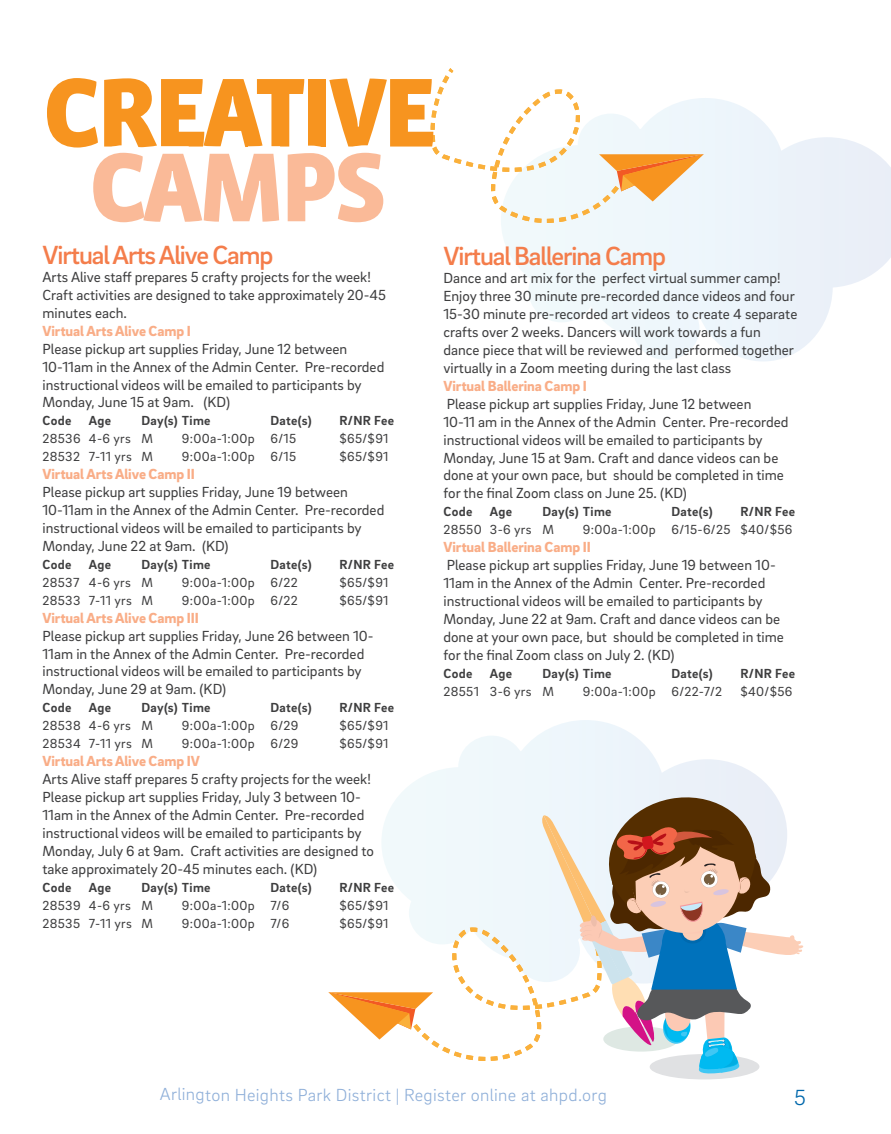
<style>
.page{position:relative;width:891px;height:1134px;background:#fff}
.page>*{position:absolute;margin:0;border:0;box-sizing:border-box;transform-origin:0 0}
.t1{font:900 100.05px "Vista Sans";letter-spacing:-.05em;color:#f7941f}
.t2{font:900 100.05px "Vista Sans";letter-spacing:-.05em;color:#faba98}
.t3{font:500 26.85px "Brix Sans";letter-spacing:-.04em;color:#f47d4b}
.t4{font:300 22.35px "Brix Sans";color:#0068ac}
.t5{font:300 18px "Brix Sans";letter-spacing:.015em;color:#90b0d9}
.t6{font:15px/18px "Brix Sans";color:#3e3e3f}
.t7{font:900 15px "Brix Sans";letter-spacing:-.005em;color:#f9ad87}
.t8{font:13.5px "Brix Sans";letter-spacing:.025em;color:#3e3e3f}
.t9{font:700 13.5px "Brix Sans";letter-spacing:.025em;color:#3e3e3f}
</style>
<div class="page">
<svg style="left:404px;top:720px;width:368px;height:71px"></svg>
<svg style="left:501px;top:98px;width:390px;height:263px"></svg>
<svg style="left:431px;top:68px;width:273px;height:155px"></svg>
<div style="left:650px;top:1054px;width:110px;height:26px;background:#e0e1e3;border-radius:50%"></div>
<svg style="left:328px;top:791px;width:475px;height:284px"></svg>
<h1 class="t1" style="left:42px;top:62px;width:396px">CREATIVE</h1>
<h1 class="t2" style="left:89px;top:136px;width:301px">CAMPS</h1>
<h2 class="t3" style="left:42px;top:238px;width:232px">Virtual Arts Alive Camp</h2>
<p class="t6" style="left:42px;top:267px;width:345px">Arts Alive staff prepares 5 crafty projects for the week!<br>Craft activities are designed to take approximately 20-45 minutes each.</p>
<p class="t7" style="left:42px;top:321px;width:150px">Virtual Arts Alive Camp I</p>
<p class="t6" style="left:42px;top:339px;width:343px">Please pickup art supplies Friday, June 12 between 10-11am in the Annex of the Admin Center. Pre-recorded instructional videos will be emailed to participants by Monday, June 15 at 9am. (KD)</p>
<p class="t9" style="left:42px;top:412px;width:30px">Code</p>
<p class="t9" style="left:89px;top:412px;width:24px">Age</p>
<p class="t9" style="left:141px;top:412px;width:71px">Day(s) Time</p>
<p class="t9" style="left:270px;top:412px;width:43px">Date(s)</p>
<p class="t9" style="left:339px;top:412px;width:56px">R/NR Fee</p>
<p class="t8" style="left:42px;top:430px;width:112px">28536 4-6 yrs M</p>
<p class="t8" style="left:182px;top:430px;width:116px">9:00a-1:00p 6/15</p>
<p class="t8" style="left:339px;top:430px;width:51px">$65/$91</p>
<p class="t8" style="left:42px;top:448px;width:112px">28532 7-11 yrs M</p>
<p class="t8" style="left:182px;top:448px;width:116px">9:00a-1:00p 6/15</p>
<p class="t8" style="left:339px;top:448px;width:51px">$65/$91</p>
<p class="t7" style="left:42px;top:464px;width:154px">Virtual Arts Alive Camp II</p>
<p class="t6" style="left:42px;top:482px;width:343px">Please pickup art supplies Friday, June 19 between 10-11am in the Annex of the Admin Center. Pre-recorded instructional videos will be emailed to participants by Monday, June 22 at 9am. (KD)</p>
<p class="t9" style="left:42px;top:556px;width:30px">Code</p>
<p class="t9" style="left:89px;top:556px;width:24px">Age</p>
<p class="t9" style="left:141px;top:556px;width:71px">Day(s) Time</p>
<p class="t9" style="left:270px;top:556px;width:43px">Date(s)</p>
<p class="t9" style="left:339px;top:556px;width:56px">R/NR Fee</p>
<p class="t8" style="left:42px;top:574px;width:112px">28537 4-6 yrs M</p>
<p class="t8" style="left:182px;top:574px;width:117px">9:00a-1:00p 6/22</p>
<p class="t8" style="left:339px;top:574px;width:51px">$65/$91</p>
<p class="t8" style="left:42px;top:592px;width:112px">28533 7-11 yrs M</p>
<p class="t8" style="left:182px;top:592px;width:117px">9:00a-1:00p 6/22</p>
<p class="t8" style="left:339px;top:592px;width:51px">$65/$91</p>
<p class="t7" style="left:42px;top:608px;width:158px">Virtual Arts Alive Camp III</p>
<p class="t6" style="left:42px;top:626px;width:333px">Please pickup art supplies Friday, June 26 between 10- 11am in the Annex of the Admin Center. Pre-recorded instructional videos will be emailed to participants by Monday, June 29 at 9am. (KD)</p>
<p class="t9" style="left:42px;top:699px;width:30px">Code</p>
<p class="t9" style="left:89px;top:699px;width:24px">Age</p>
<p class="t9" style="left:141px;top:699px;width:71px">Day(s) Time</p>
<p class="t9" style="left:270px;top:699px;width:43px">Date(s)</p>
<p class="t9" style="left:339px;top:699px;width:56px">R/NR Fee</p>
<p class="t8" style="left:42px;top:717px;width:112px">28538 4-6 yrs M</p>
<p class="t8" style="left:182px;top:717px;width:118px">9:00a-1:00p 6/29</p>
<p class="t8" style="left:339px;top:717px;width:51px">$65/$91</p>
<p class="t8" style="left:42px;top:735px;width:112px">28534 7-11 yrs M</p>
<p class="t8" style="left:182px;top:735px;width:118px">9:00a-1:00p 6/29</p>
<p class="t8" style="left:339px;top:735px;width:51px">$65/$91</p>
<p class="t7" style="left:42px;top:751px;width:159px">Virtual Arts Alive Camp IV</p>
<p class="t6" style="left:42px;top:769px;width:333px">Arts Alive staff prepares 5 crafty projects for the week!<br>Please pickup art supplies Friday, July 3 between 10- 11am in the Annex of the Admin Center. Pre-recorded instructional videos will be emailed to participants by Monday, July 6 at 9am. Craft activities are designed to take approximately 20-45 minutes each. (KD)</p>
<p class="t9" style="left:42px;top:878px;width:30px">Code</p>
<p class="t9" style="left:89px;top:878px;width:24px">Age</p>
<p class="t9" style="left:141px;top:878px;width:71px">Day(s) Time</p>
<p class="t9" style="left:270px;top:878px;width:43px">Date(s)</p>
<p class="t9" style="left:339px;top:878px;width:56px">R/NR Fee</p>
<p class="t8" style="left:42px;top:896px;width:112px">28539 4-6 yrs M</p>
<p class="t8" style="left:182px;top:896px;width:109px">9:00a-1:00p 7/6</p>
<p class="t8" style="left:339px;top:896px;width:51px">$65/$91</p>
<p class="t8" style="left:42px;top:914px;width:112px">28535 7-11 yrs M</p>
<p class="t8" style="left:182px;top:914px;width:109px">9:00a-1:00p 7/6</p>
<p class="t8" style="left:339px;top:914px;width:51px">$65/$91</p>
<h2 class="t3" style="left:443px;top:239px;width:224px">Virtual Ballerina Camp</h2>
<p class="t6" style="left:443px;top:269px;width:355px">Dance and art mix for the perfect virtual summer camp!<br>Enjoy three 30 minute pre-recorded dance videos and four 15-30 minute pre-recorded art videos to create 4 separate crafts over 2 weeks. Dancers will work towards a fun dance piece that will be reviewed and performed together virtually in a Zoom meeting during the last class</p>
<p class="t7" style="left:443px;top:376px;width:145px">Virtual Ballerina Camp I</p>
<p class="t6" style="left:443px;top:394px;width:347px">Please pickup art supplies Friday, June 12 between<br>10-11 am in the Annex of the Admin Center. Pre-recorded instructional videos will be emailed to participants by Monday, June 15 at 9am. Craft and dance videos can be done at your own pace, but should be completed in time for the final Zoom class on June 25. (KD)</p>
<p class="t9" style="left:443px;top:503px;width:30px">Code</p>
<p class="t9" style="left:490px;top:503px;width:24px">Age</p>
<p class="t9" style="left:542px;top:503px;width:71px">Day(s) Time</p>
<p class="t9" style="left:671px;top:503px;width:43px">Date(s)</p>
<p class="t9" style="left:740px;top:503px;width:56px">R/NR Fee</p>
<p class="t8" style="left:443px;top:521px;width:112px">28550 3-6 yrs M</p>
<p class="t8" style="left:583px;top:521px;width:211px">9:00a-1:00p 6/15-6/25 $40/$56</p>
<p class="t7" style="left:443px;top:537px;width:149px">Virtual Ballerina Camp II</p>
<p class="t6" style="left:443px;top:555px;width:342px">Please pickup art supplies Friday, June 19 between 10- 11am in the Annex of the Admin Center. Pre-recorded instructional videos will be emailed to participants by Monday, June 22 at 9am. Craft and dance videos can be done at your own pace, but should be completed in time for the final Zoom class on July 2. (KD)</p>
<p class="t9" style="left:443px;top:664px;width:30px">Code</p>
<p class="t9" style="left:490px;top:664px;width:24px">Age</p>
<p class="t9" style="left:542px;top:664px;width:71px">Day(s) Time</p>
<p class="t9" style="left:671px;top:664px;width:43px">Date(s)</p>
<p class="t9" style="left:740px;top:664px;width:56px">R/NR Fee</p>
<p class="t8" style="left:443px;top:682px;width:112px">28551 3-6 yrs M</p>
<p class="t8" style="left:583px;top:682px;width:141px">9:00a-1:00p 6/22-7/2</p>
<p class="t8" style="left:740px;top:682px;width:54px">$40/$56</p>
<p class="t5" style="left:160px;top:1083px;width:449px">Arlington Heights Park District | Register online at ahpd.org</p>
<h3 class="t4" style="left:794px;top:1083px;width:13px">5</h3>
</div>
